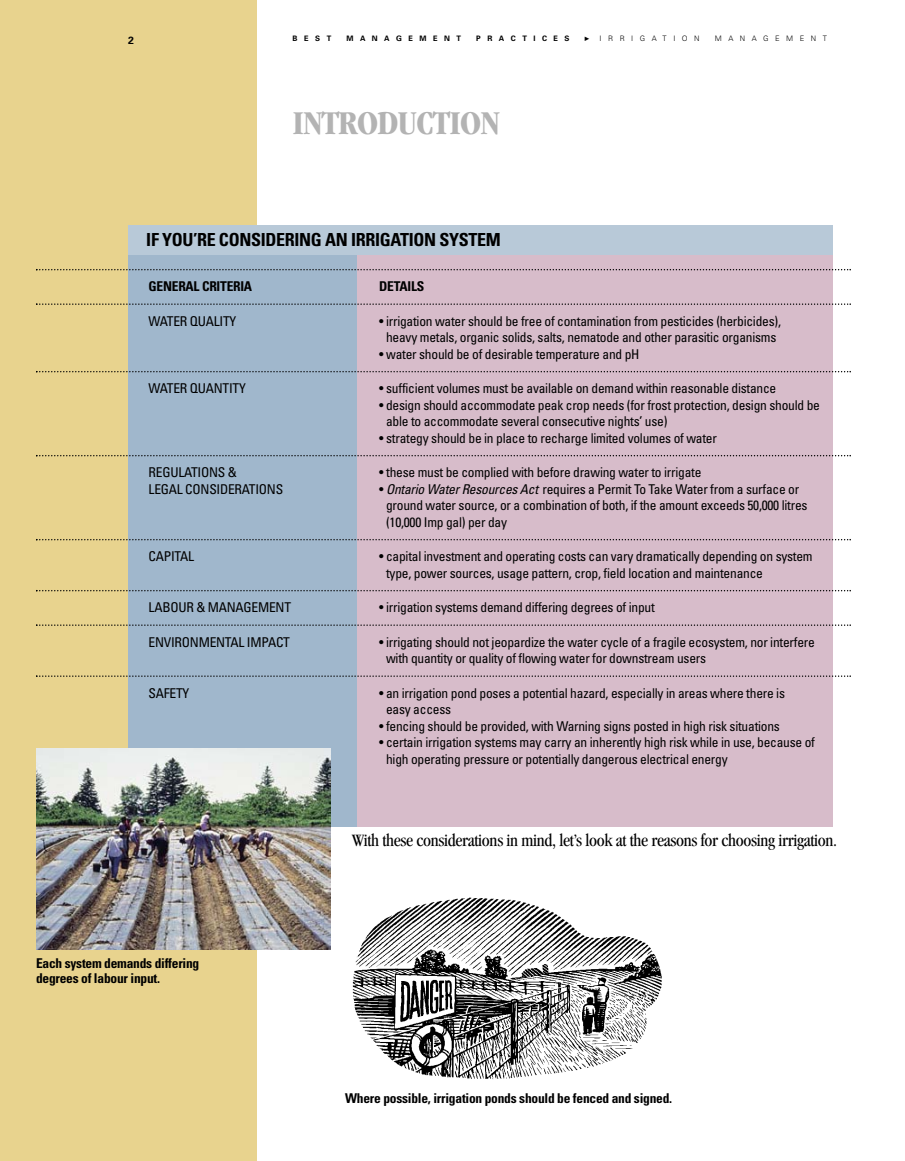
<style>
.page{position:relative;width:905px;height:1161px;background:#fff}
.page>*{position:absolute;margin:0;border:0;box-sizing:border-box;transform-origin:0 0}
.t1{font:700 condensed 34.5px "Garamond";letter-spacing:-.02em;color:#b3b3b3}
.t2{font:condensed 18px "Garamond";letter-spacing:-.02em;color:#000}
.t3{font:700 condensed 18px "Univers";letter-spacing:-.02em;color:#000}
.t4{font:condensed 13.5px/16.5px "Univers";letter-spacing:-.02em;color:#000}
.t5{font:700 condensed 13.5px/15px "Univers";letter-spacing:-.02em;color:#000}
.t6{font:700 10.5px "Univers";color:#000}
.t7{font:700 7.5px "Univers";letter-spacing:.865em;color:#000}
.t8{font:300 7.5px "Univers";letter-spacing:.865em;color:#000}
.s1{font-style:italic}
</style>
<div class="page">
<div style="left:0;top:0;width:256px;height:1161px;background:#e8d38e"></div>
<img style="left:352px;top:897px;width:310px;height:183px">
<div style="left:128px;top:255px;width:230px;height:571px;background:#a0b7cc"></div>
<div style="left:358px;top:255px;width:474px;height:571px;background:#d7bcca"></div>
<div style="left:128px;top:225px;width:704px;height:30px;background:#b8c9d8"></div>
<svg style="left:36px;top:269px;width:814px;height:1px"></svg>
<svg style="left:36px;top:303px;width:814px;height:2px"></svg>
<svg style="left:36px;top:371px;width:814px;height:1px"></svg>
<svg style="left:36px;top:455px;width:814px;height:1px"></svg>
<svg style="left:36px;top:539px;width:814px;height:1px"></svg>
<svg style="left:36px;top:590px;width:814px;height:1px"></svg>
<svg style="left:36px;top:624px;width:814px;height:2px"></svg>
<svg style="left:36px;top:675px;width:814px;height:2px"></svg>
<img style="left:36px;top:748px;width:294px;height:202px">
<p class="t6" style="left:128px;top:36px;width:7px">2</p>
<p class="t7" style="left:292px;top:36px;width:40px">BEST</p>
<p class="t7" style="left:346px;top:36px;width:116px">MANAGEMENT</p>
<p class="t7" style="left:476px;top:36px;width:95px">PRACTICES</p>
<p class="t8" style="left:599px;top:36px;width:102px">IRRIGATION</p>
<p class="t8" style="left:714px;top:36px;width:114px">MANAGEMENT</p>
<h1 class="t1" style="left:292px;top:109px;width:209px">INTRODUCTION</h1>
<h2 class="t3" style="left:146px;top:233px;width:356px">IF YOU’RE CONSIDERING AN IRRIGATION SYSTEM</h2>
<p class="t5" style="left:148px;top:280px;width:105px">GENERAL CRITERIA</p>
<p class="t5" style="left:379px;top:280px;width:46px">DETAILS</p>
<p class="t4" style="left:148px;top:314px;width:89px">WATER QUALITY</p>
<p class="t4" style="left:379px;top:314px;width:403px;text-align:center">• irrigation water should be free of contamination from pesticides (herbicides), heavy metals, organic solids, salts, nematode and other parasitic organisms</p>
<p class="t4" style="left:379px;top:347px;width:262px">• water should be of desirable temperature and pH</p>
<p class="t4" style="left:148px;top:381px;width:99px">WATER QUANTITY</p>
<p class="t4" style="left:379px;top:381px;width:398px">• sufficient volumes must be available on demand within reasonable distance</p>
<p class="t4" style="left:386px;top:398px;width:435px;text-indent:-7px">• design should accommodate peak crop needs (for frost protection, design should be able to accommodate several consecutive nights’ use)</p>
<p class="t4" style="left:379px;top:431px;width:339px">• strategy should be in place to recharge limited volumes of water</p>
<p class="t4" style="left:148px;top:465px;width:90px">REGULATIONS &amp;</p>
<p class="t4" style="left:379px;top:465px;width:324px">• these must be complied with before drawing water to irrigate</p>
<p class="t4" style="left:148px;top:482px;width:136px">LEGAL CONSIDERATIONS</p>
<p class="t4" style="left:386px;top:482px;width:423px;text-indent:-7px">• <span class="s1">Ontario Water Resources Act</span> requires a Permit To Take Water from a surface or ground water source, or a combination of both, if the amount exceeds 50,000 litres (10,000 Imp gal) per day</p>
<p class="t4" style="left:148px;top:549px;width:47px">CAPITAL</p>
<p class="t4" style="left:386px;top:549px;width:428px;text-indent:-7px">• capital investment and operating costs can vary dramatically depending on system type, power sources, usage pattern, crop, field location and maintenance</p>
<p class="t4" style="left:148px;top:600px;width:144px">LABOUR &amp; MANAGEMENT</p>
<p class="t4" style="left:379px;top:600px;width:277px">• irrigation systems demand differing degrees of input</p>
<p class="t4" style="left:148px;top:635px;width:143px">ENVIRONMENTAL IMPACT</p>
<p class="t4" style="left:386px;top:635px;width:430px;text-indent:-7px">• irrigating should not jeopardize the water cycle of a fragile ecosystem, nor interfere with quantity or quality of flowing water for downstream users</p>
<p class="t4" style="left:148px;top:686px;width:42px">SAFETY</p>
<p class="t4" style="left:386px;top:686px;width:400px;text-indent:-7px">• an irrigation pond poses a potential hazard, especially in areas where there is easy access</p>
<p class="t4" style="left:379px;top:719px;width:402px">• fencing should be provided, with Warning signs posted in high risk situations</p>
<p class="t4" style="left:386px;top:735px;width:430px;text-indent:-7px">• certain irrigation systems may carry an inherently high risk while in use, because of high operating pressure or potentially dangerous electrical energy</p>
<p class="t5" style="left:36px;top:957px;width:165px">Each system demands differing degrees of labour input.</p>
<h2 class="t2" style="left:352px;top:834px;width:486px">With these considerations in mind, let’s look at the reasons for choosing irrigation.</h2>
<p class="t5" style="left:345px;top:1092px;width:328px">Where possible, irrigation ponds should be fenced and signed.</p>
</div>
